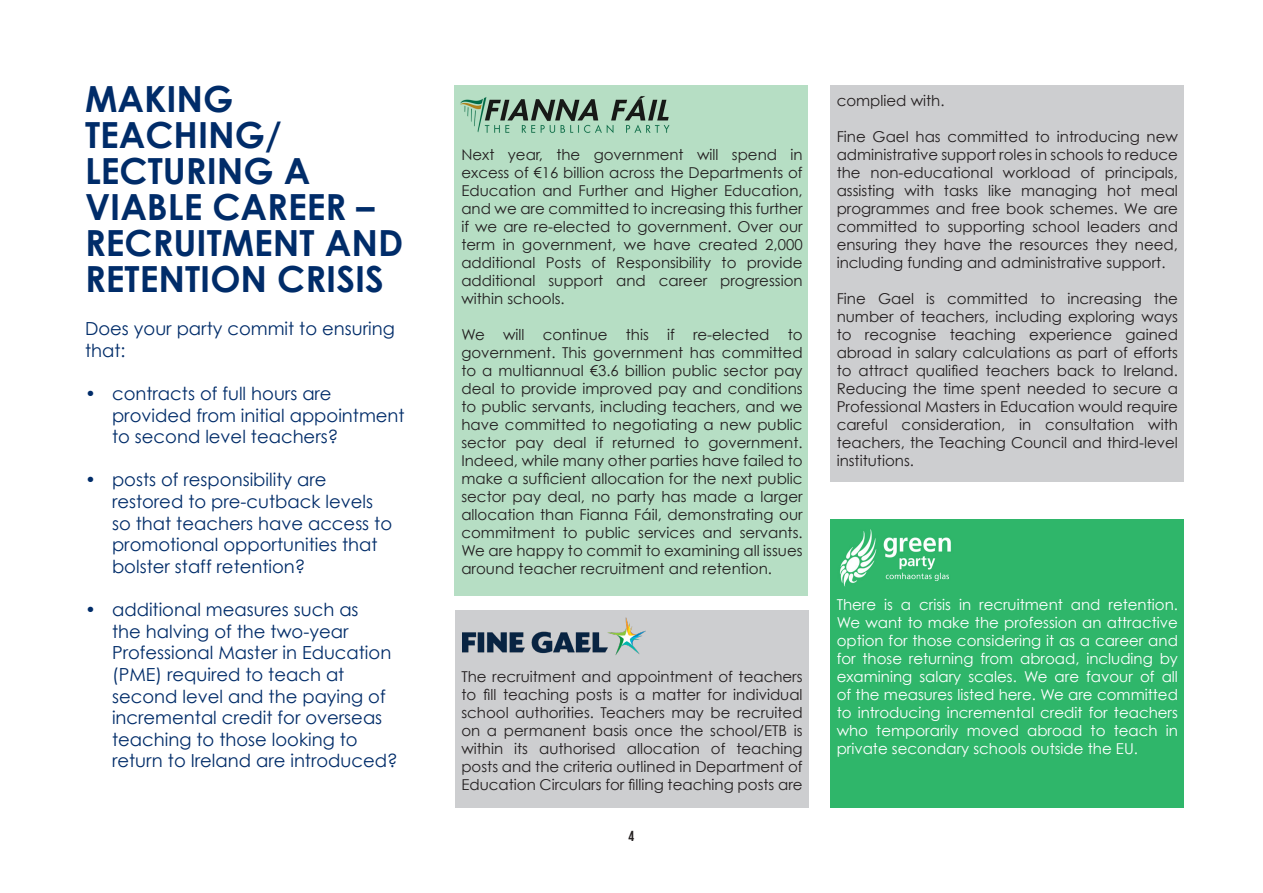
<style>
.page{position:relative;width:1263px;height:893px;background:#fff}
.page>*{position:absolute;margin:0;border:0;box-sizing:border-box;transform-origin:0 0}
.t1{font:700 36px/36px "Century Gothic";color:#002c69}
.t2{font:18px/21.6px "Century Gothic";color:#002c69}
.t3{font:15px/18px "Century Gothic";color:#231f20;text-align:justify}
.t4{font:15px/18px "Century Gothic";color:#fff;text-align:justify}
.t5{font:700 15px "Giorgio Sans";color:#231f20}
</style>
<div class="page">
<div style="left:831px;top:519px;width:353px;height:289px;background:#2fb66a"></div>
<div style="left:455px;top:610px;width:354px;height:198px;background:#cdced0"></div>
<div style="left:831px;top:85px;width:353px;height:396px;background:#cdced0"></div>
<div style="left:455px;top:85px;width:353px;height:511px;background:#b6dec4"></div>
<img style="left:840px;top:529px;width:111px;height:57px">
<img style="left:460px;top:96px;width:210px;height:37px">
<img style="left:463px;top:617px;width:183px;height:38px">
<p class="t1" style="left:85px;top:80px;width:320px">MAKING<br>TEACHING/<br>LECTURING A<br>VIABLE CAREER –<br>RECRUITMENT AND<br>RETENTION CRISIS</p>
<p class="t2" style="left:85px;top:318px;width:311px">Does your party commit to ensuring that:</p>
<p class="t2" style="left:112px;top:382px;width:294px;text-indent:-27px">• contracts of full hours are provided from initial appointment to second level teachers?</p>
<p class="t2" style="left:112px;top:469px;width:282px;text-indent:-27px">• posts of responsibility are restored to pre-cutback levels so that teachers have access to promotional opportunities that bolster staff retention?</p>
<p class="t2" style="left:112px;top:598px;width:287px;text-indent:-27px">• additional measures such as<br>the halving of the two-year<br>Professional Master in Education (PME) required to teach at second level and the paying of incremental credit for overseas teaching to those looking to return to Ireland are introduced?</p>
<p class="t3" style="left:461px;top:145px;width:343px">Next year, the government will spend in excess of €16 billion across the Departments of Education and Further and Higher Education, and we are committed to increasing this further if we are re-elected to government. Over our term in government, we have created 2,000 additional Posts of Responsibility to provide additional support and career progression within schools.</p>
<p class="t3" style="left:461px;top:325px;width:343px">We will continue this if re-elected to government. This government has committed to a multiannual €3.6 billion public sector pay deal to provide improved pay and conditions to public servants, including teachers, and we have committed to negotiating a new public sector pay deal if returned to government.<br>Indeed, while many other parties have failed to make a sufficient allocation for the next public sector pay deal, no party has made a larger allocation than Fianna Fáil, demonstrating our commitment to public services and servants.<br>We are happy to commit to examining all issues around teacher recruitment and retention.</p>
<p class="t3" style="left:461px;top:667px;width:343px">The recruitment and appointment of teachers to fill teaching posts is a matter for individual school authorities. Teachers may be recruited on a permanent basis once the school/ETB is within its authorised allocation of teaching posts and the criteria outlined in Department of Education Circulars for filling teaching posts are</p>
<p class="t5" style="left:629px;top:828px;width:7px">4</p>
<p class="t3" style="left:837px;top:91px;width:109px">complied with.</p>
<p class="t3" style="left:837px;top:127px;width:343px">Fine Gael has committed to introducing new administrative support roles in schools to reduce the non-educational workload of principals, assisting with tasks like managing hot meal programmes and free book schemes. We are committed to supporting school leaders and ensuring they have the resources they need, including funding and administrative support.</p>
<p class="t3" style="left:837px;top:289px;width:343px">Fine Gael is committed to increasing the number of teachers, including exploring ways to recognise teaching experience gained abroad in salary calculations as part of efforts to attract qualified teachers back to Ireland.<br>Reducing the time spent needed to secure a Professional Masters in Education would require careful consideration, in consultation with teachers, the Teaching Council and third-level institutions.</p>
<p class="t4" style="left:837px;top:595px;width:343px">There is a crisis in recruitment and retention.<br>We want to make the profession an attractive option for those considering it as a career and for those returning from abroad, including by examining salary scales. We are favour of all of the measures listed here. We are committed to introducing incremental credit for teachers who temporarily moved abroad to teach in private secondary schools outside the EU.</p>
</div>
